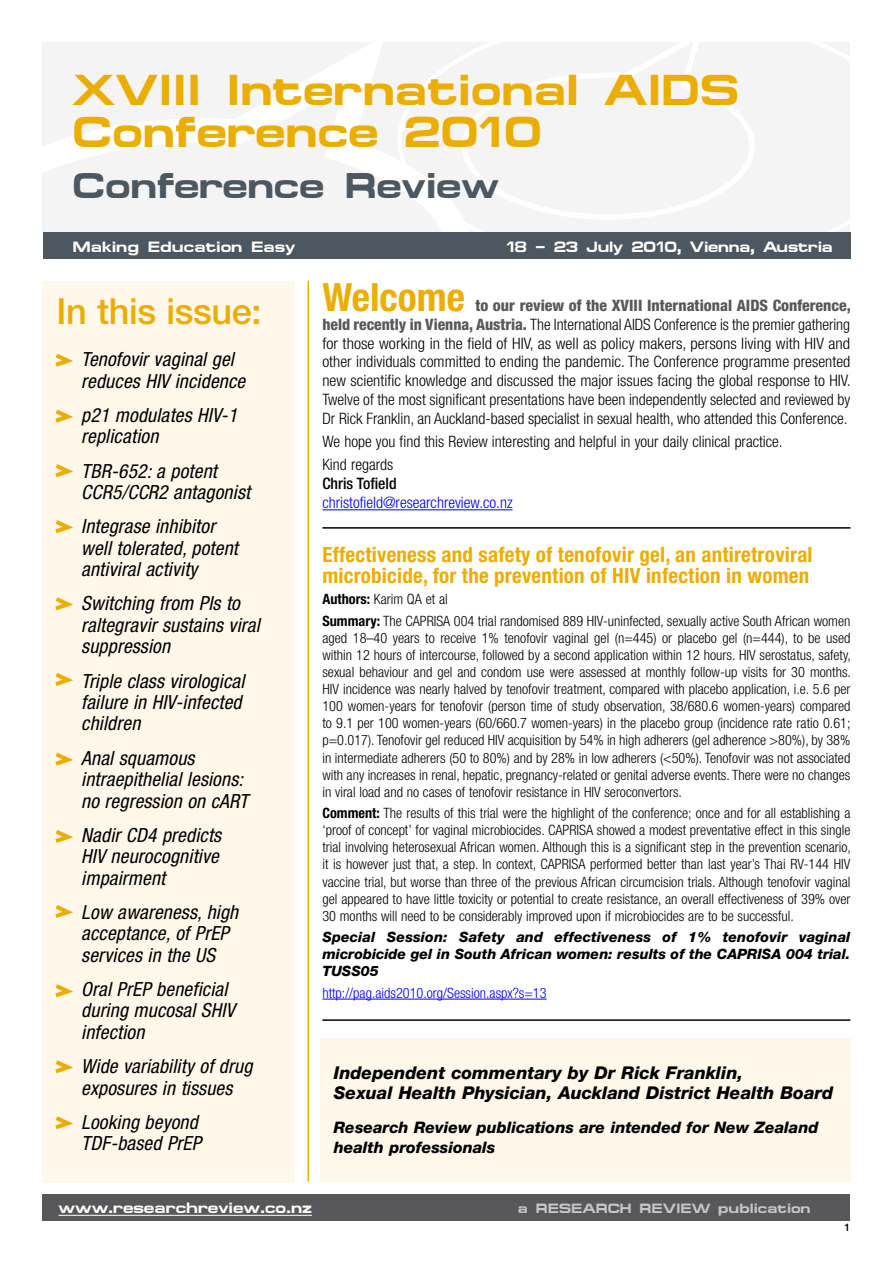
<style>
.page{position:relative;width:893px;height:1263px;background:#fff}
.page>*{position:absolute;margin:0;border:0;box-sizing:border-box;transform-origin:0 0}
.t1{font:700 43.5px/42px "Micro Extended";color:#ebad00}
.t2{font:700 condensed 39px "Helvetica Neue LT Pro";color:#ebad00}
.t3{font:700 36px "Micro Extended";letter-spacing:-.005em;color:#4c575f}
.t4{font:500 36px "Helvetica Neue LT Pro";letter-spacing:-.01em;color:#ebad00}
.t5{font:700 condensed 21px/21px "Helvetica Neue LT Pro";letter-spacing:.01em;color:#ebad00}
.t6{font:italic condensed 19.5px/21.5px "Helvetica Neue LT Pro";letter-spacing:.01em;color:#000}
.t7{font:italic 800 17.7px/20.1px "Helvetica Neue LT Pro";color:#000}
.t8{font:italic 800 15.9px/19.4px "Helvetica Neue LT Pro";color:#000}
.t9{font:300 condensed 15.75px/18.9px "Helvetica Neue LT Pro";color:#000;text-align:justify}
.t10{font:300 condensed 15.75px "Helvetica Neue LT Pro";color:#00f}
.t11{font:500 condensed 15.75px "Helvetica Neue LT Pro";color:#000}
.t12{font:700 15px "Micro Extended";color:#fff}
.t13{font:300 condensed 14.25px/17.1px "Helvetica Neue LT Pro";color:#000;text-align:justify}
.t14{font:italic 800 14.25px/17.1px "Helvetica Neue LT Pro";color:#000;text-align:justify}
.t15{font:300 condensed 14.25px "Helvetica Neue LT Pro";color:#00f}
.t16{font:700 13.5px "Micro Extended";color:#c5c6c8}
.t17{font:500 10.5px "Helvetica Neue LT Pro";color:#000}
.s1{font-weight:800;color:#58585a}
.s2{font-weight:700}
</style>
<div class="page">
<svg style="left:43px;top:43px;width:353px;height:190px"></svg>
<svg style="left:396px;top:43px;width:454px;height:190px"></svg>
<svg style="left:459px;top:43px;width:299px;height:180px"></svg>
<div style="left:43px;top:1194px;width:807px;height:26px;background:#58585a"></div>
<hr style="left:58px;top:1215px;width:254px;height:1px;background:#fff">
<hr style="left:322px;top:509px;width:191px;height:1px;background:#00f">
<hr style="left:322px;top:527px;width:528px;height:2px;background:#000">
<hr style="left:322px;top:1019px;width:528px;height:2px;background:#000">
<hr style="left:308px;top:281px;width:1px;height:900px;background:#ebad00">
<div style="left:43px;top:281px;width:252px;height:902px;background:#fef7ea"></div>
<svg style="left:55px;top:353px;width:18px;height:14px"></svg>
<svg style="left:55px;top:984px;width:18px;height:14px"></svg>
<svg style="left:55px;top:1060px;width:18px;height:14px"></svg>
<svg style="left:55px;top:1116px;width:18px;height:14px"></svg>
<svg style="left:55px;top:830px;width:18px;height:13px"></svg>
<svg style="left:55px;top:905px;width:18px;height:13px"></svg>
<svg style="left:55px;top:409px;width:18px;height:14px"></svg>
<svg style="left:55px;top:464px;width:18px;height:14px"></svg>
<svg style="left:55px;top:520px;width:18px;height:14px"></svg>
<svg style="left:55px;top:597px;width:18px;height:14px"></svg>
<svg style="left:55px;top:673px;width:18px;height:13px"></svg>
<svg style="left:55px;top:752px;width:18px;height:14px"></svg>
<hr style="left:322px;top:999px;width:225px;height:1px;background:#00f">
<div style="left:43px;top:233px;width:808px;height:26px;background:#4c575f"></div>
<div style="left:320px;top:1038px;width:530px;height:143px;background:#fef7ea"></div>
<h1 class="t1" style="left:73px;top:69px;width:668px">XVIII International AIDS<br>Conference 2010</h1>
<h3 class="t3" style="left:73px;top:165px;width:428px">Conference Review</h3>
<p class="t12" style="left:73px;top:238px;width:224px">Making Education Easy</p>
<p class="t12" style="left:505px;top:238px;width:329px">18 – 23 July 2010, Vienna, Austria</p>
<h3 class="t4" style="left:57px;top:289px;width:206px">In this issue:</h3>
<h3 class="t6" style="left:81px;top:349px;width:166px">Tenofovir vaginal gel reduces HIV incidence</h3>
<h3 class="t6" style="left:81px;top:405px;width:158px">p21 modulates HIV-1 replication</h3>
<h3 class="t6" style="left:81px;top:460px;width:170px">TBR-652: a potent<br>CCR5/CCR2 antagonist</h3>
<h3 class="t6" style="left:81px;top:516px;width:158px">Integrase inhibitor well tolerated, potent antiviral activity</h3>
<h3 class="t6" style="left:81px;top:593px;width:180px">Switching from PIs to raltegravir sustains viral suppression</h3>
<h3 class="t6" style="left:81px;top:670px;width:165px">Triple class virological failure in HIV-infected children</h3>
<h3 class="t6" style="left:81px;top:747px;width:168px">Anal squamous intraepithelial lesions: no regression on cART</h3>
<h3 class="t6" style="left:81px;top:825px;width:141px;text-align:justify">Nadir CD4 predicts HIV neurocognitive impairment</h3>
<h3 class="t6" style="left:81px;top:902px;width:159px">Low awareness, high acceptance, of PrEP services in the US</h3>
<h3 class="t6" style="left:81px;top:979px;width:155px">Oral PrEP beneficial during mucosal SHIV infection</h3>
<h3 class="t6" style="left:81px;top:1056px;width:173px">Wide variability of drug exposures in tissues</h3>
<h3 class="t6" style="left:81px;top:1112px;width:121px">Looking beyond<br>TDF-based PrEP</h3>
<h2 class="t2" style="left:322px;top:273px;width:144px">Welcome</h2>
<p class="t9" style="left:322px;top:296px;width:530px;text-indent:153px"><span class="s1">to our review of the XVIII International AIDS Conference, held recently in Vienna, Austria.</span> The International AIDS Conference is the premier gathering for those working in the field of HIV, as well as policy makers, persons living with HIV and other individuals committed to ending the pandemic. The Conference programme presented new scientific knowledge and discussed the major issues facing the global response to HIV.<br>Twelve of the most significant presentations have been independently selected and reviewed by Dr Rick Franklin, an Auckland-based specialist in sexual health, who attended this Conference.</p>
<p class="t9" style="left:322px;top:430px;width:462px;line-height:23.1px">We hope you find this Review interesting and helpful in your daily clinical practice.<br>Kind regards</p>
<p class="t11" style="left:322px;top:474px;width:76px">Chris Tofield</p>
<p class="t10" style="left:322px;top:494px;width:192px">christofield@researchreview.co.nz</p>
<h3 class="t5" style="left:322px;top:544px;width:492px">Effectiveness and safety of tenofovir gel, an antiretroviral microbicide, for the prevention of HIV infection in women</h3>
<p class="t13" style="left:322px;top:589px;width:529px;line-height:21.3px"><span class="s2">Authors:</span> Karim QA et al<br><span class="s2">Summary:</span> The CAPRISA 004 trial randomised 889 HIV-uninfected, sexually active South African women</p>
<p class="t13" style="left:322px;top:629px;width:530px">aged 18–40 years to receive 1% tenofovir vaginal gel (n=445) or placebo gel (n=444), to be used within 12 hours of intercourse, followed by a second application within 12 hours. HIV serostatus, safety, sexual behaviour and gel and condom use were assessed at monthly follow-up visits for 30 months.<br>HIV incidence was nearly halved by tenofovir treatment, compared with placebo application, i.e. 5.6 per 100 women-years for tenofovir (person time of study observation, 38/680.6 women-years) compared to 9.1 per 100 women-years (60/660.7 women-years) in the placebo group (incidence rate ratio 0.61; p=0.017). Tenofovir gel reduced HIV acquisition by 54% in high adherers (gel adherence &gt;80%), by 38% in intermediate adherers (50 to 80%) and by 28% in low adherers (&lt;50%). Tenofovir was not associated with any increases in renal, hepatic, pregnancy-related or genital adverse events. There were no changes in viral load and no cases of tenofovir resistance in HIV seroconvertors.</p>
<p class="t13" style="left:322px;top:804px;width:530px"><span class="s2">Comment:</span> The results of this trial were the highlight of the conference; once and for all establishing a ‘proof of concept’ for vaginal microbiocides. CAPRISA showed a modest preventative effect in this single trial involving heterosexual African women. Although this is a significant step in the prevention scenario, it is however just that, a step. In context, CAPRISA performed better than last year’s Thai RV-144 HIV vaccine trial, but worse than three of the previous African circumcision trials. Although tenofovir vaginal gel appeared to have little toxicity or potential to create resistance, an overall effectiveness of 39% over 30 months will need to be considerably improved upon if microbiocides are to be successful.</p>
<p class="t14" style="left:322px;top:928px;width:530px">Special Session: Safety and effectiveness of 1% tenofovir vaginal microbicide gel in South African women: results of the CAPRISA 004 trial.<br>TUSS05</p>
<p class="t15" style="left:322px;top:984px;width:226px">http://pag.aids2010.org/Session.aspx?s=13</p>
<p class="t7" style="left:334px;top:1062px;width:501px">Independent commentary by Dr Rick Franklin,<br>Sexual Health Physician, Auckland District Health Board</p>
<p class="t8" style="left:334px;top:1118px;width:486px">Research Review publications are intended for New Zealand health professionals</p>
<p class="t12" style="left:58px;top:1199px;width:255px">www.researchreview.co.nz</p>
<p class="t16" style="left:518px;top:1201px;width:294px">a RESEARCH REVIEW publication</p>
<p class="t17" style="left:845px;top:1221px;width:7px">1</p>
</div>
